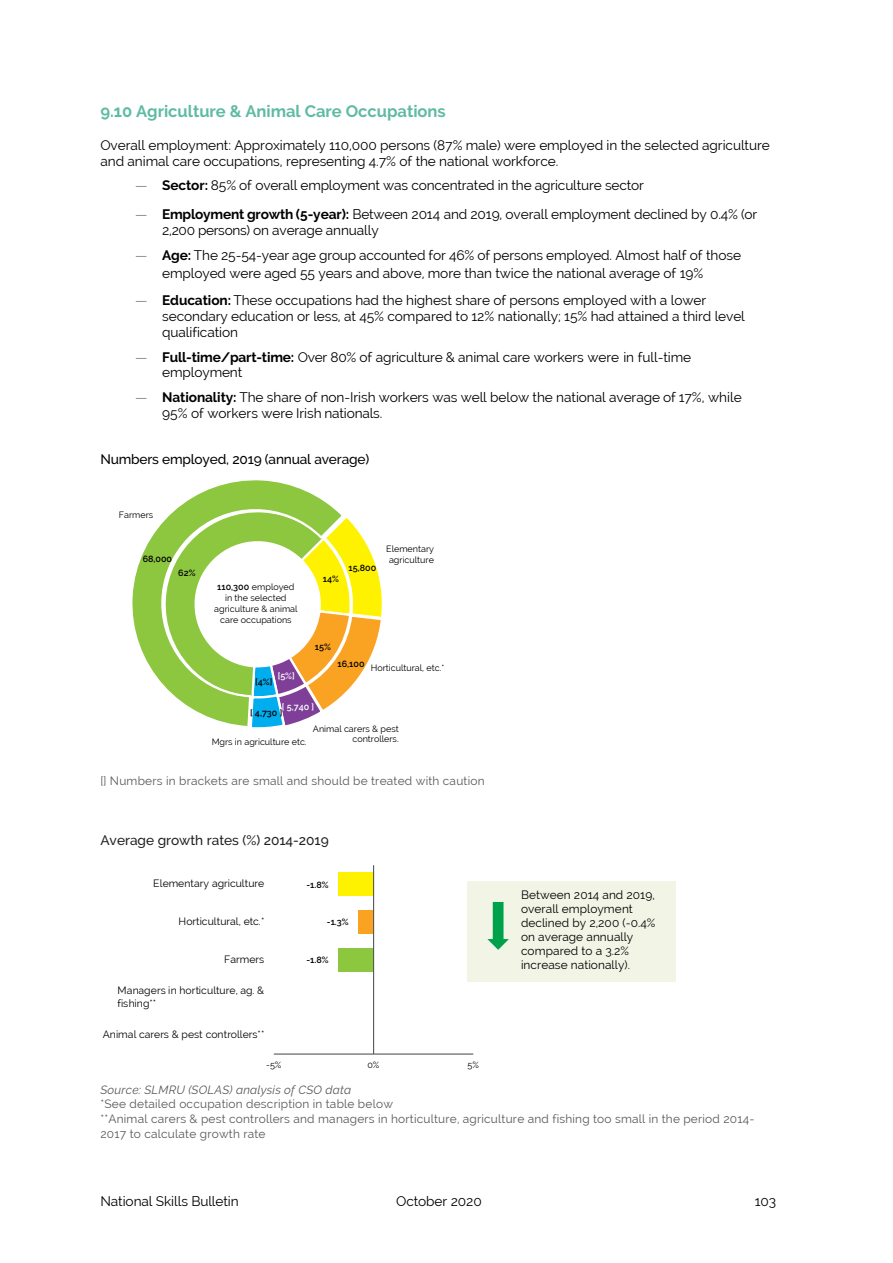
<style>
.page{position:relative;width:893px;height:1263px;background:#fff}
.page>*{position:absolute;margin:0;border:0;box-sizing:border-box;transform-origin:0 0}
.t1{font:700 16.5px "Raleway";color:#5fbba2}
.t2{font:13.65px/15.9px "Raleway";letter-spacing:-.01em;color:#000}
.t3{font:500 13.65px "Raleway";letter-spacing:-.015em;color:#000}
.t4{font:500 13.65px "Raleway";color:#231f20}
.t5{font:11.85px/15.1px "Raleway";letter-spacing:.02em;color:#58595b}
.t6{font:11.85px/14.1px "Raleway";letter-spacing:.005em;color:#000}
.t7{font:italic 11.85px "Raleway";letter-spacing:.02em;color:#58595b}
.t8{font:10.5px/12.3px "Raleway";color:#000}
.t9{font:9px/10.9px "Raleway";color:#000;text-align:center}
.t10{font:600 9px "Raleway";color:#000}
.t11{font:600 9px "Raleway";color:#fff}
.s1{color:#7f7f7f}
.s2{font-weight:700}
.s3{font-weight:600}
</style>
<div class="page">
<svg style="left:346px;top:518px;width:36px;height:174px"></svg>
<svg style="left:132px;top:480px;width:214px;height:248px"></svg>
<div style="left:338px;top:872px;width:36px;height:24px;background:#fff200"></div>
<div style="left:358px;top:910px;width:16px;height:23px;background:#faa222"></div>
<div style="left:338px;top:948px;width:36px;height:23px;background:#8dc63f"></div>
<hr style="left:274px;top:1053px;width:199px;height:1px;background:#595959">
<hr style="left:373px;top:865px;width:1px;height:189px;background:#595959">
<div style="left:467px;top:882px;width:208px;height:100px;background:#f2f4e6"></div>
<svg style="left:487px;top:902px;width:22px;height:48px"></svg>
<p class="t1" style="left:100px;top:102px;width:347px">9.10 Agriculture &amp; Animal Care Occupations</p>
<p class="t2" style="left:100px;top:137px;width:671px">Overall employment: Approximately 110,000 persons (87% male) were employed in the selected agriculture and animal care occupations, representing 4.7% of the national workforce.</p>
<p class="t2" style="left:135px;top:178px;width:510px"><span class="s1">—</span> <span class="s2">Sector:</span> 85% of overall employment was concentrated in the agriculture sector</p>
<p class="t2" style="left:162px;top:206px;width:597px;text-indent:-27px"><span class="s1">—</span> <span class="s2">Employment growth (5-year):</span> Between 2014 and 2019, overall employment declined by 0.4% (or<br>2,200 persons) on average annually</p>
<p class="t2" style="left:162px;top:246px;width:580px;line-height:18.3px;text-indent:-27px"><span class="s1">—</span> <span class="s2">Age:</span> The 25-54-year age group accounted for 46% of persons employed. Almost half of those employed were aged 55 years and above, more than twice the national average of 19%</p>
<p class="t2" style="left:162px;top:292px;width:584px;text-indent:-27px"><span class="s1">—</span> <span class="s2">Education:</span> These occupations had the highest share of persons employed with a lower secondary education or less, at 45% compared to 12% nationally; 15% had attained a third level qualification</p>
<p class="t2" style="left:162px;top:349px;width:530px;text-indent:-27px"><span class="s1">—</span> <span class="s2">Full-time/part-time:</span> Over 80% of agriculture &amp; animal care workers were in full-time employment</p>
<p class="t2" style="left:162px;top:389px;width:581px;text-indent:-27px"><span class="s1">—</span> <span class="s2">Nationality:</span> The share of non-Irish workers was well below the national average of 17%, while<br>95% of workers were Irish nationals.</p>
<p class="t3" style="left:100px;top:451px;width:270px">Numbers employed, 2019 (annual average)</p>
<p class="t9" style="left:119px;top:509px;width:36px">Farmers</p>
<p class="t10" style="left:143px;top:554px;width:31px">68,000</p>
<p class="t10" style="left:178px;top:568px;width:19px">62%</p>
<p class="t9" style="left:214px;top:581px;width:85px"><span class="s3">110,300</span> employed in the selected agriculture &amp; animal care occupations</p>
<p class="t11" style="left:278px;top:671px;width:19px">[5%]</p>
<p class="t10" style="left:255px;top:676px;width:19px">[4%]</p>
<p class="t10" style="left:323px;top:574px;width:18px">14%</p>
<p class="t10" style="left:349px;top:563px;width:29px">15,800</p>
<p class="t9" style="left:386px;top:544px;width:49px;line-height:10.5px">Elementary agriculture</p>
<p class="t10" style="left:315px;top:641px;width:18px">15%</p>
<p class="t10" style="left:338px;top:659px;width:28px">16,100</p>
<p class="t9" style="left:371px;top:663px;width:75px">Horticultural, etc.*</p>
<p class="t11" style="left:282px;top:701px;width:34px">[ 5,740 ]</p>
<p class="t10" style="left:250px;top:707px;width:34px">[ 4,730 ]</p>
<p class="t9" style="left:313px;top:723px;width:87px">Animal carers &amp; pest</p>
<p class="t9" style="left:212px;top:736px;width:96px">Mgrs in agriculture etc.</p>
<p class="t9" style="left:352px;top:733px;width:48px">controllers.</p>
<p class="t5" style="left:100px;top:773px;width:386px">[] Numbers in brackets are small and should be treated with caution</p>
<p class="t4" style="left:100px;top:833px;width:230px">Average growth rates (%) 2014-2019</p>
<p class="t8" style="left:153px;top:877px;width:112px">Elementary agriculture</p>
<p class="t8" style="left:179px;top:915px;width:87px">Horticultural, etc.*</p>
<p class="t8" style="left:224px;top:953px;width:42px">Farmers</p>
<p class="t8" style="left:118px;top:984px;width:148px">Managers in horticulture, ag. &amp; fishing**</p>
<p class="t8" style="left:103px;top:1028px;width:163px">Animal carers &amp; pest controllers**</p>
<p class="t10" style="left:306px;top:879px;width:24px">-1.8%</p>
<p class="t10" style="left:327px;top:917px;width:23px">-1.3%</p>
<p class="t10" style="left:306px;top:955px;width:24px">-1.8%</p>
<p class="t9" style="left:266px;top:1059px;width:17px">-5%</p>
<p class="t9" style="left:368px;top:1059px;width:13px">0%</p>
<p class="t9" style="left:468px;top:1059px;width:13px">5%</p>
<p class="t6" style="left:521px;top:887px;width:136px">Between 2014 and 2019, overall employment declined by 2,200 (-0.4% on average annually compared to a 3.2% increase nationally).</p>
<p class="t7" style="left:100px;top:1083px;width:252px">Source: SLMRU (SOLAS) analysis of CSO data</p>
<p class="t5" style="left:100px;top:1096px;width:656px">*See detailed occupation description in table below<br>**Animal carers &amp; pest controllers and managers in horticulture, agriculture and fishing too small in the period 2014-<br>2017 to calculate growth rate</p>
<p class="t2" style="left:100px;top:1193px;width:140px">National Skills Bulletin</p>
<p class="t2" style="left:396px;top:1193px;width:87px">October 2020</p>
<p class="t2" style="left:755px;top:1193px;width:23px">103</p>
</div>
